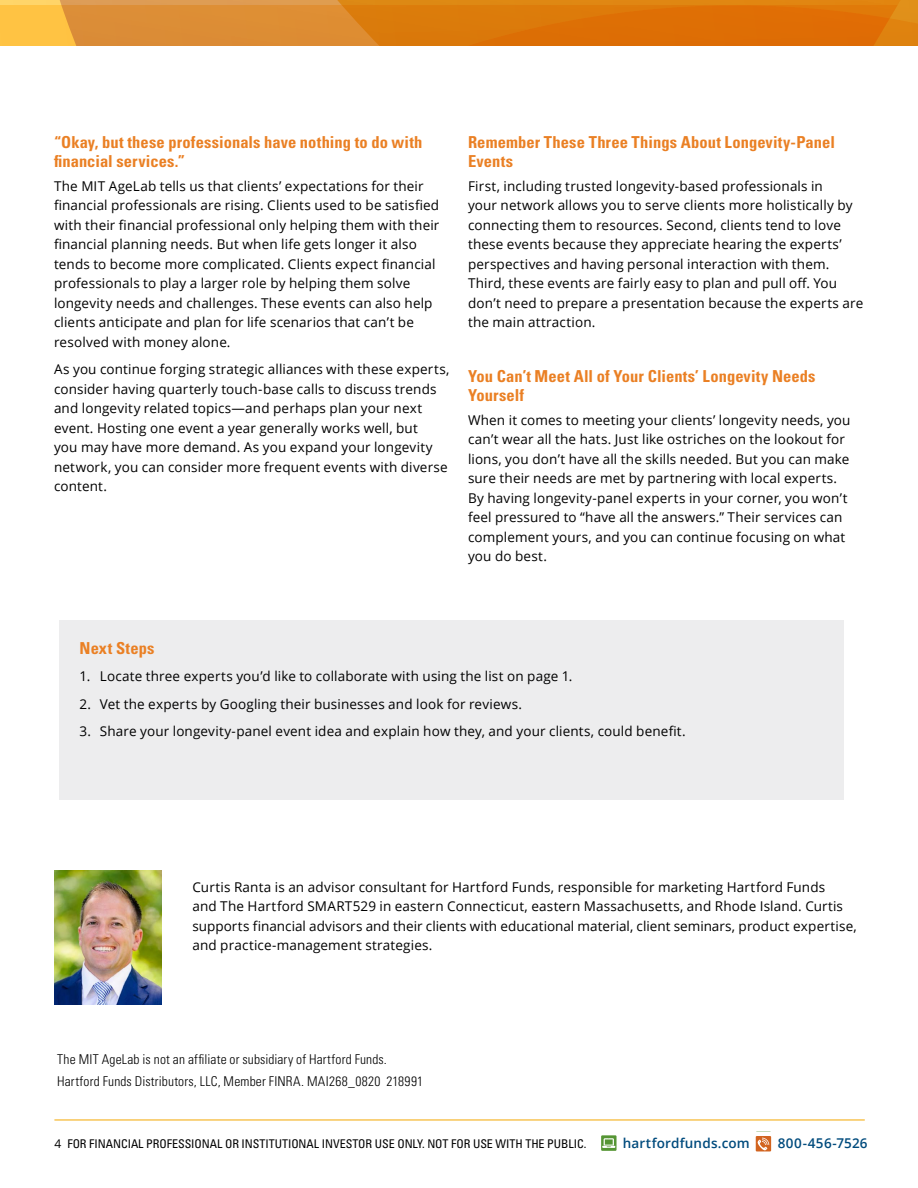
<style>
.page{position:relative;width:918px;height:1188px;background:#fff}
.page>*{position:absolute;margin:0;border:0;box-sizing:border-box;transform-origin:0 0}
.t1{font:700 condensed 16.5px/18.8px "Univers";letter-spacing:.005em;color:#ea8024}
.t2{font:13.5px/19.5px "Open Sans";letter-spacing:.01em;color:#000}
.t3{font:300 condensed 13.5px/21.9px "Univers LT Std";letter-spacing:.015em;color:#000}
.t4{font:600 13.5px "Open Sans";letter-spacing:.015em;color:#004b7d}
.t5{font:condensed 12px "Univers";letter-spacing:-.005em;color:#000}
.s1{font-family:"Open Sans";font-stretch:normal}
</style>
<div class="page">
<div style="left:601px;top:1135px;width:16px;height:16px;background:#559534"></div>
<svg style="left:602px;top:1138px;width:13px;height:10px"></svg>
<svg style="left:756px;top:1136px;width:15px;height:15px"></svg>
<svg style="left:757px;top:1138px;width:12px;height:13px"></svg>
<hr style="left:54px;top:1120px;width:811px;height:1px;background:#f4a700">
<svg style="left:0;top:0;width:918px;height:45px"></svg>
<div style="left:59px;top:620px;width:784px;height:180px;background:#ededee"></div>
<img style="left:54px;top:870px;width:107px;height:135px">
<p class="t1" style="left:54px;top:133px;width:370px">“Okay, but these professionals have nothing to do with financial services.”</p>
<p class="t2" style="left:54px;top:176px;width:387px">The MIT AgeLab tells us that clients’ expectations for their financial professionals are rising. Clients used to be satisfied with their financial professional only helping them with their financial planning needs. But when life gets longer it also tends to become more complicated. Clients expect financial professionals to play a larger role by helping them solve longevity needs and challenges. These events can also help clients anticipate and plan for life scenarios that can’t be resolved with money alone.</p>
<p class="t2" style="left:54px;top:359px;width:397px">As you continue forging strategic alliances with these experts, consider having quarterly touch-base calls to discuss trends and longevity related topics—and perhaps plan your next event. Hosting one event a year generally works well, but<br>you may have more demand. As you expand your longevity network, you can consider more frequent events with diverse content.</p>
<p class="t1" style="left:468px;top:133px;width:369px">Remember These Three Things About Longevity-Panel<br>Events</p>
<p class="t2" style="left:468px;top:176px;width:397px">First, including trusted longevity-based professionals in<br>your network allows you to serve clients more holistically by connecting them to resources. Second, clients tend to love these events because they appreciate hearing the experts’ perspectives and having personal interaction with them.<br>Third, these events are fairly easy to plan and pull off. You don’t need to prepare a presentation because the experts are the main attraction.</p>
<p class="t1" style="left:468px;top:366px;width:349px;line-height:19.5px">You Can’t Meet All of Your Clients’ Longevity Needs<br>Yourself</p>
<p class="t2" style="left:468px;top:410px;width:384px">When it comes to meeting your clients’ longevity needs, you can’t wear all the hats. Just like ostriches on the lookout for lions, you don’t have all the skills needed. But you can make sure their needs are met by partnering with local experts.<br>By having longevity-panel experts in your corner, you won’t feel pressured to “have all the answers.” Their services can complement yours, and you can continue focusing on what you do best.</p>
<p class="t1" style="left:80px;top:638px;width:76px">Next Steps</p>
<p class="t2" style="left:80px;top:666px;width:494px">1. Locate three experts you’d like to collaborate with using the list on page 1.</p>
<p class="t2" style="left:80px;top:694px;width:444px">2. Vet the experts by Googling their businesses and look for reviews.</p>
<p class="t2" style="left:80px;top:721px;width:608px">3. Share your longevity-panel event idea and explain how they, and your clients, could benefit.</p>
<p class="t2" style="left:192px;top:877px;width:666px">Curtis Ranta is an advisor consultant for Hartford Funds, responsible for marketing Hartford Funds<br>and The Hartford SMART529 in eastern Connecticut, eastern Massachusetts, and Rhode Island. Curtis supports financial advisors and their clients with educational material, client seminars, product expertise, and practice-management strategies.</p>
<p class="t3" style="left:57px;top:1048px;width:367px">The MIT AgeLab is not an affiliate or subsidiary of Hartford Funds.<br>Hartford Funds Distributors, LLC, Member FINRA. MAI268_0820 218991</p>
<p class="t5" style="left:54px;top:1136px;width:533px"><span class="s1">4</span> FOR FINANCIAL PROFESSIONAL OR INSTITUTIONAL INVESTOR USE ONLY. NOT FOR USE WITH THE PUBLIC.</p>
<p class="t4" style="left:623px;top:1134px;width:128px">hartfordfunds.com</p>
<p class="t4" style="left:778px;top:1134px;width:91px">800-456-7526</p>
</div>
